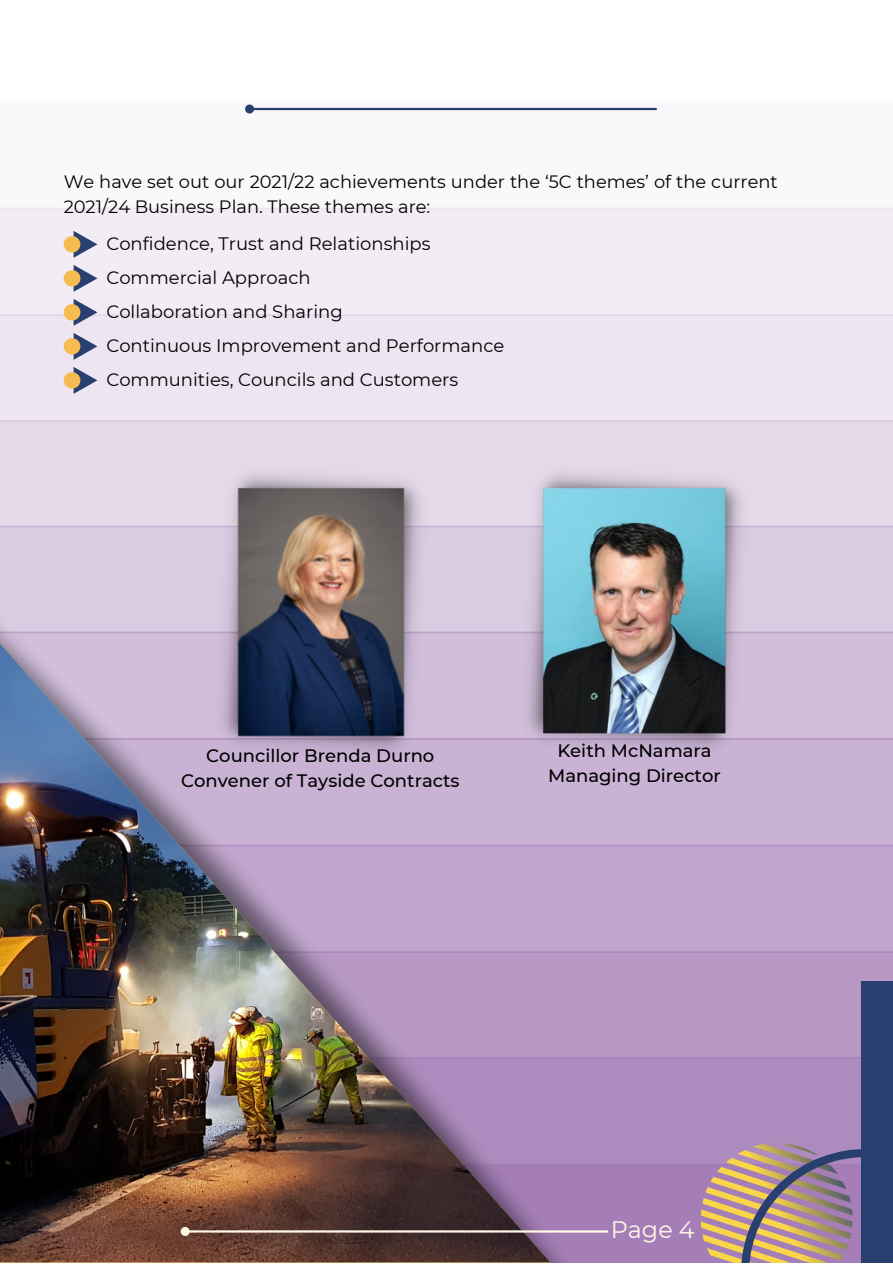
<style>
.page{position:relative;width:893px;height:1264px;background:#fff}
.page>*{position:absolute;margin:0;border:0;box-sizing:border-box;transform-origin:0 0}
.t1{font:23.85px "Montserrat";color:#fff7e7}
.t2{font:18px/34px "Montserrat";color:#000}
.t3{font:500 18px/24.8px "Montserrat";color:#000;text-align:center}
.t4{font:17.85px/24.8px "Montserrat";color:#000}
</style>
<div class="page">
<img style="left:0;top:107px;width:892px;height:1155px">
<img style="left:0;top:601px;width:604px;height:661px">
<img style="left:0;top:643px;width:550px;height:619px">
<hr style="left:189px;top:1230px;width:419px;height:2px;background:#fff7e7">
<svg style="left:179px;top:1225px;width:12px;height:12px"></svg>
<img style="left:518px;top:461px;width:232px;height:298px">
<img style="left:212px;top:461px;width:216px;height:300px">
<hr style="left:253px;top:108px;width:403px;height:2px;background:#293f70">
<svg style="left:243px;top:104px;width:13px;height:11px"></svg>
<div style="left:861px;top:981px;width:31px;height:281px;background:#293f70"></div>
<svg style="left:674px;top:1116px;width:187px;height:146px;background:#ac8d9a"></svg>
<svg style="left:64px;top:231px;width:33px;height:27px"></svg>
<svg style="left:64px;top:265px;width:33px;height:27px"></svg>
<svg style="left:64px;top:299px;width:33px;height:27px"></svg>
<svg style="left:64px;top:333px;width:33px;height:27px"></svg>
<svg style="left:64px;top:367px;width:33px;height:27px"></svg>
<p class="t4" style="left:64px;top:169px;width:715px">We have set out our 2021/22 achievements under the ‘5C themes’ of the current<br>2021/24 Business Plan. These themes are:</p>
<p class="t2" style="left:106px;top:226px;width:399px">Confidence, Trust and Relationships Commercial Approach<br>Collaboration and Sharing<br>Continuous Improvement and Performance Communities, Councils and Customers</p>
<p class="t3" style="left:181px;top:743px;width:280px">Councillor Brenda Durno<br>Convener of Tayside Contracts</p>
<p class="t3" style="left:548px;top:738px;width:174px">Keith McNamara<br>Managing Director</p>
<h1 class="t1" style="left:610px;top:1215px;width:85px">Page 4</h1>
</div>
